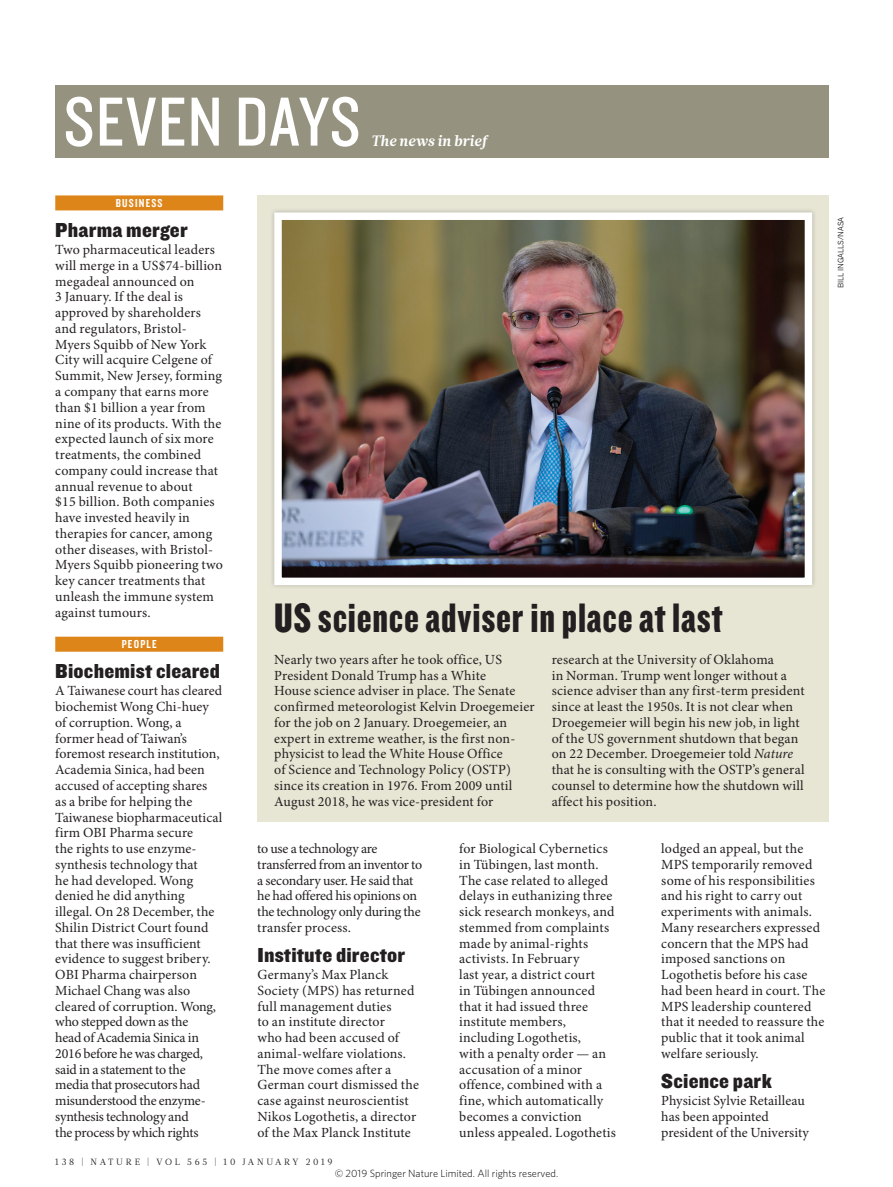
<style>
.page{position:relative;width:893px;height:1187px;background:#fff}
.page>*{position:absolute;margin:0;border:0;box-sizing:border-box;transform-origin:0 0}
.t1{font:72px "Knockout 29 Junior Ltweight";letter-spacing:.02em;color:#fff}
.t2{font:42.75px "Knockout 69 Full Liteweight";letter-spacing:.02em;color:#231f20}
.t3{font:21px "Knockout 71 Full Middlewt";letter-spacing:.01em;color:#231f20}
.t4{font:italic 700 15px "Glosa Math";letter-spacing:.01em;color:#fff}
.t5{font:13.95px/15.8px "Minion Pro";letter-spacing:.01em;color:#231f20}
.t6{font:13.95px/15.8px "Minion Pro";letter-spacing:-.015em;color:#231f20}
.t7{font:12px "Knockout 49 Liteweight";letter-spacing:.1em;color:#fff}
.t8{font:300 10.5px "Whitney";color:#000}
.t9{font:9px "Glosa Math";letter-spacing:.3em;color:#231f20}
.t10{font:7.5px "News Gothic MTOT";color:#231f20}
.s1{font-style:italic}
</style>
<div class="page">
<div style="left:257px;top:195px;width:572px;height:626px;background:#e7e5d4"></div>
<div style="left:269px;top:208px;width:548px;height:382px;background:#dad8c9"></div>
<img style="left:283px;top:221px;width:520px;height:355px">
<div style="left:274px;top:212px;width:538px;height:373px;border:8px solid #fff"></div>
<div style="left:55px;top:195px;width:168px;height:15px;background:#dd8519"></div>
<div style="left:55px;top:636px;width:168px;height:15px;background:#dd8519"></div>
<div style="left:55px;top:85px;width:774px;height:72px;background:#95937f"></div>
<h1 class="t1" style="left:64px;top:75px;width:298px">SEVEN DAYS</h1>
<p class="t4" style="left:371px;top:130px;width:117px">The news in brief</p>
<p class="t7" style="left:116px;top:195px;width:48px">BUSINESS</p>
<h3 class="t3" style="left:55px;top:215px;width:134px">Pharma merger</h3>
<p class="t5" style="left:55px;top:242px;width:169px">Two pharmaceutical leaders will merge in a US$74‑billion megadeal announced on<br>3 January. If the deal is approved by shareholders and regulators, Bristol-<br>Myers Squibb of New York<br>City will acquire Celgene of<br>Summit, New Jersey, forming a company that earns more than $1 billion a year from nine of its products. With the expected launch of six more treatments, the combined company could increase that annual revenue to about<br>$15 billion. Both companies have invested heavily in therapies for cancer, among other diseases, with Bristol-<br>Myers Squibb pioneering two key cancer treatments that unleash the immune system against tumours.</p>
<p class="t7" style="left:122px;top:636px;width:37px">PEOPLE</p>
<h3 class="t3" style="left:55px;top:656px;width:166px">Biochemist cleared</h3>
<p class="t5" style="left:55px;top:683px;width:169px">A Taiwanese court has cleared biochemist Wong Chi-huey of corruption. Wong, a former head of Taiwan’s foremost research institution,<br>Academia Sinica, had been accused of accepting shares<br>as a bribe for helping the<br>Taiwanese biopharmaceutical firm OBI Pharma secure<br>the rights to use enzyme&shy;synthesis technology that<br>he had developed. Wong denied he did anything illegal. On 28 December, the<br>Shilin District Court found that there was insufficient evidence to suggest bribery.<br>OBI Pharma chairperson<br>Michael Chang was also cleared of corruption. Wong, who stepped down as the<br>head of Academia Sinica in<br>2016 before he was charged, said in a statement to the media that prosecutors had misunderstood the enzyme&shy;synthesis technology and<br>the process by which rights</p>
<h2 class="t2" style="left:274px;top:591px;width:450px">US science adviser in place at last</h2>
<p class="t5" style="left:274px;top:652px;width:262px">Nearly two years after he took office, US President Donald Trump has a White<br>House science adviser in place. The Senate confirmed meteorologist Kelvin Droegemeier for the job on 2 January. Droegemeier, an expert in extreme weather, is the first non&shy;physicist to lead the White House Office<br>of Science and Technology Policy (OSTP) since its creation in 1976. From 2009 until August 2018, he was vice-president for</p>
<p class="t5" style="left:552px;top:652px;width:254px">research at the University of Oklahoma<br>in Norman. Trump went longer without a science adviser than any first-term president since at least the 1950s. It is not clear when Droegemeier will begin his new job, in light of the US government shutdown that began on 22 December. Droegemeier told <span class="s1">Nature </span>that he is consulting with the OSTP’s general counsel to determine how the shutdown will affect his position.</p>
<p class="t6" style="left:257px;top:841px;width:167px">to use a technology are transferred from an inventor to a secondary user. He said that he had offered his opinions on the technology only during the transfer process.</p>
<h3 class="t3" style="left:257px;top:940px;width:149px">Institute director</h3>
<p class="t5" style="left:257px;top:967px;width:163px">Germany’s Max Planck<br>Society (MPS) has returned full management duties<br>to an institute director<br>who had been accused of animal-welfare violations.<br>The move comes after a<br>German court dismissed the case against neuroscientist<br>Nikos Logothetis, a director of the Max Planck Institute</p>
<p class="t5" style="left:459px;top:841px;width:158px">for Biological Cybernetics in Tübingen, last month.<br>The case related to alleged delays in euthanizing three sick research monkeys, and stemmed from complaints made by animal-rights activists. In February<br>last year, a district court<br>in Tübingen announced that it had issued three institute members, including Logothetis,<br>with a penalty order — an accusation of a minor offence, combined with a fine, which automatically becomes a conviction unless appealed. Logothetis</p>
<p class="t5" style="left:661px;top:841px;width:166px">lodged an appeal, but the<br>MPS temporarily removed some of his responsibilities and his right to carry out experiments with animals.<br>Many researchers expressed concern that the MPS had imposed sanctions on<br>Logothetis before his case had been heard in court. The<br>MPS leadership countered that it needed to reassure the public that it took animal welfare seriously.</p>
<h3 class="t3" style="left:661px;top:1066px;width:112px">Science park</h3>
<p class="t5" style="left:661px;top:1093px;width:149px">Physicist Sylvie Retailleau has been appointed president of the University</p>
<p class="t9" style="left:55px;top:1155px;width:279px">138 | NATURE | VOL 565 | 10 JANUARY 2019</p>
<p class="t8" style="left:335px;top:1166px;width:225px">© 2019 Springer Nature Limited. All rights reserved.</p>
<p class="t10" style="left:836px;top:288px;width:73px;rotate:-90deg">BILL INGALLS/NASA</p>
</div>
